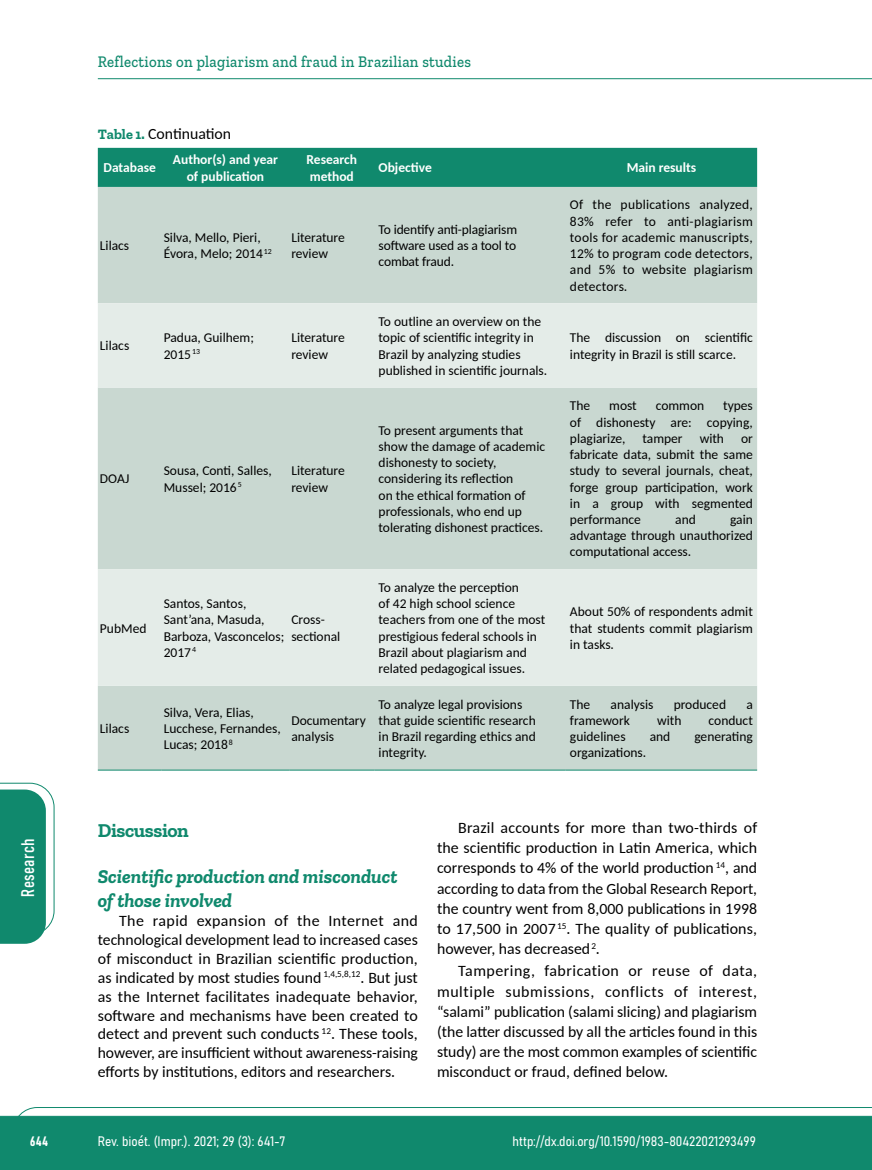
<style>
.page{position:relative;width:872px;height:1170px;background:#fff}
.page>*{position:absolute;margin:0;border:0;box-sizing:border-box;transform-origin:0 0}
.t1{font:italic 700 19.5px/23.4px "Zilla Slab";color:#10896d}
.t2{font:700 19.5px "Zilla Slab";letter-spacing:-.02em;color:#10896d}
.t3{font:18px "Bahnschrift";letter-spacing:.02em;color:#fff}
.t4{font:500 16.5px "Zilla Slab";letter-spacing:.02em;color:#10896d;scale:.9 1}
.t5{font:15.75px/20.1px "Carlito";color:#000;text-align:justify}
.t6{font:13.5px/16.2px "Carlito";color:#000}
.t7{font:13.5px "Bahnschrift";color:#fff}
.t8{font:700 13.5px/16.2px "Carlito";color:#fff;text-align:center}
.s1{font-family:"Zilla Slab";font-weight:700;font-size:14.25px;color:#10896d}
.s2{font-style:italic}
</style>
<div class="page">
<svg style="left:12px;top:1107px;width:860px;height:62px;background:#2e987f"></svg>
<hr style="left:98px;top:78px;width:774px;height:1px;background:#10896d">
<div style="left:98px;top:148px;width:659px;height:39px;background:#10896d"></div>
<div style="left:98px;top:187px;width:659px;height:582px;background:#c9d8d1"></div>
<svg style="left:98px;top:303px;width:659px;height:382px;background:#d7e2dd"></svg>
<hr style="left:98px;top:769px;width:64px;height:1px;background:#10896d">
<hr style="left:162px;top:769px;width:127px;height:1px;background:#10896d">
<hr style="left:289px;top:769px;width:85px;height:1px;background:#10896d">
<hr style="left:374px;top:769px;width:192px;height:1px;background:#10896d">
<hr style="left:566px;top:769px;width:191px;height:1px;background:#10896d">
<svg style="left:0;top:782px;width:55px;height:161px"></svg>
<p class="t4" style="left:98px;top:53px;width:416px">Reflections on plagiarism and fraud in Brazilian studies</p>
<p class="t5" style="left:98px;top:123px;width:135px"><span class="s1">Table 1.</span> Continuation</p>
<p class="t8" style="left:104px;top:159px;width:54px">Database</p>
<p class="t8" style="left:173px;top:151px;width:106px">Author(s) and year of publication</p>
<p class="t8" style="left:306px;top:151px;width:52px;text-align:left">Research method</p>
<p class="t8" style="left:378px;top:159px;width:55px">Objective</p>
<p class="t8" style="left:626px;top:159px;width:71px">Main results</p>
<p class="t6" style="left:100px;top:237px;width:31px">Lilacs</p>
<p class="t6" style="left:164px;top:229px;width:110px">Silva, Mello, Pieri,<br>Évora, Melo; 2014 <sup>12</sup></p>
<p class="t6" style="left:291px;top:229px;width:55px">Literature review</p>
<p class="t6" style="left:378px;top:220px;width:140px;text-align:justify">To identify anti-plagiarism software used as a tool to combat fraud.</p>
<p class="t6" style="left:100px;top:337px;width:31px">Lilacs</p>
<p class="t6" style="left:164px;top:329px;width:92px">Padua, Guilhem;<br>2015 <sup>13</sup></p>
<p class="t6" style="left:291px;top:329px;width:55px">Literature review</p>
<p class="t6" style="left:100px;top:470px;width:31px">DOAJ</p>
<p class="t6" style="left:164px;top:462px;width:110px">Sousa, Conti, Salles,<br>Mussel; 2016 <sup>5</sup></p>
<p class="t6" style="left:291px;top:462px;width:55px">Literature review</p>
<p class="t6" style="left:100px;top:619px;width:48px">PubMed</p>
<p class="t6" style="left:164px;top:595px;width:122px">Santos, Santos,<br>Sant’ana, Masuda,<br>Barboza, Vasconcelos;<br>2017 <sup>4</sup></p>
<p class="t6" style="left:291px;top:611px;width:50px">Cross&shy;sectional</p>
<p class="t6" style="left:378px;top:313px;width:170px">To outline an overview on the topic of scientific integrity in<br>Brazil by analyzing studies published in scientific journals.</p>
<p class="t6" style="left:378px;top:421px;width:168px">To present arguments that show the damage of academic dishonesty to society, considering its reflection<br>on the ethical formation of professionals, who end up tolerating dishonest practices.</p>
<p class="t6" style="left:378px;top:578px;width:168px">To analyze the perception<br>of 42 high school science teachers from one of the most prestigious federal schools in<br>Brazil about plagiarism and related pedagogical issues.</p>
<p class="t6" style="left:570px;top:196px;width:184px;text-align:justify">Of the publications analyzed, 83% refer to anti-plagiarism tools for academic manuscripts, 12% to program code detectors, and 5% to website plagiarism detectors<span class="s2">.</span></p>
<p class="t6" style="left:570px;top:329px;width:184px">The discussion on scientific integrity in Brazil is still scarce.</p>
<p class="t6" style="left:570px;top:397px;width:22px">The</p>
<p class="t6" style="left:609px;top:397px;width:29px">most</p>
<p class="t6" style="left:655px;top:397px;width:50px">common</p>
<p class="t6" style="left:570px;top:397px;width:184px;text-align:justify;text-indent:153px">types of dishonesty are: copying, plagiarize,</p>
<p class="t6" style="left:642px;top:429px;width:42px">tamper</p>
<p class="t6" style="left:699px;top:429px;width:26px">with</p>
<p class="t6" style="left:570px;top:429px;width:184px;text-align:justify;text-indent:171px">or fabricate data, submit the same study to several journals, cheat, forge group participation, work in a group with segmented performance</p>
<p class="t6" style="left:675px;top:510px;width:22px">and</p>
<p class="t6" style="left:570px;top:510px;width:184px;text-align:justify;text-indent:160px">gain advantage through unauthorized computational access.</p>
<p class="t6" style="left:570px;top:603px;width:184px;text-align:justify">About 50% of respondents admit that students commit plagiarism in tasks.</p>
<h2 class="t3" style="left:14px;top:896px;width:59px;rotate:-90deg">Research</h2>
<p class="t6" style="left:100px;top:719px;width:31px">Lilacs</p>
<p class="t6" style="left:164px;top:703px;width:118px">Silva, Vera, Elias,<br>Lucchese, Fernandes,<br>Lucas; 2018 <sup>8</sup></p>
<p class="t6" style="left:291px;top:711px;width:76px">Documentary analysis</p>
<p class="t6" style="left:378px;top:695px;width:159px">To analyze legal provisions that guide scientific research in Brazil regarding ethics and integrity.</p>
<p class="t6" style="left:570px;top:695px;width:22px">The</p>
<p class="t6" style="left:610px;top:695px;width:44px">analysis</p>
<p class="t6" style="left:673px;top:695px;width:54px">produced</p>
<p class="t6" style="left:746px;top:695px;width:8px">a</p>
<p class="t6" style="left:570px;top:711px;width:61px">framework</p>
<p class="t6" style="left:657px;top:711px;width:26px">with</p>
<p class="t6" style="left:708px;top:711px;width:46px">conduct</p>
<p class="t6" style="left:570px;top:727px;width:57px">guidelines</p>
<p class="t6" style="left:649px;top:727px;width:22px">and</p>
<p class="t6" style="left:694px;top:727px;width:60px">generating</p>
<p class="t6" style="left:570px;top:744px;width:78px">organizations.</p>
<h1 class="t2" style="left:98px;top:818px;width:92px">Discussion</h1>
<h1 class="t1" style="left:98px;top:865px;width:301px">Scientific production and misconduct of those involved</h1>
<p class="t5" style="left:98px;top:910px;width:321px;line-height:18.9px;text-indent:21px">The rapid expansion of the Internet and technological development lead to increased cases of misconduct in Brazilian scientific production, as indicated by most studies found <sup>1,4,5,8,12</sup>. But just as the Internet facilitates inadequate behavior, software and mechanisms have been created to detect and prevent such conducts <sup>12</sup>. These tools, however, are insufficient without awareness-raising efforts by institutions, editors and researchers.</p>
<p class="t5" style="left:437px;top:817px;width:322px;text-indent:21px">Brazil accounts for more than two-thirds of the scientific production in Latin America, which corresponds to 4% of the world production <sup>14</sup>, and according to data from the Global Research Report, the country went from 8,000 publications in 1998 to 17,500 in 2007 <sup>15</sup>. The quality of publications, however, has decreased <sup>2</sup>.</p>
<p class="t5" style="left:437px;top:960px;width:322px;text-indent:21px">Tampering, fabrication or reuse of data, multiple submissions, conflicts of interest, “salami” publication (salami slicing) and plagiarism (the latter discussed by all the articles found in this study) are the most common examples of scientific misconduct or fraud, defined below.</p>
<p class="t7" style="left:30px;top:1130px;width:19px">644</p>
<p class="t7" style="left:98px;top:1131px;width:189px">Rev. bioét. (Impr.). 2021; 29 (3): 641-7</p>
<p class="t7" style="left:512px;top:1131px;width:245px">http://dx.doi.org/10.1590/1983-80422021293499</p>
</div>
